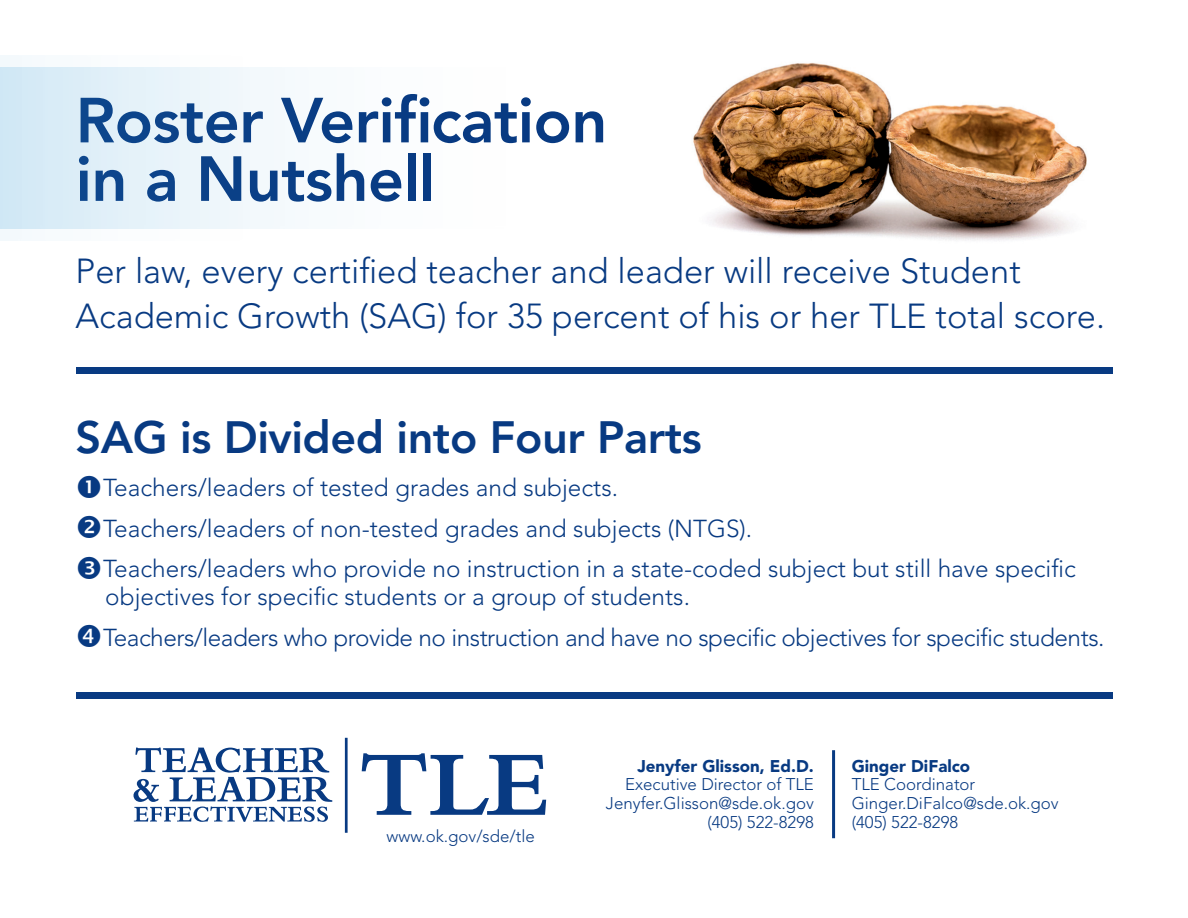
<style>
.page{position:relative;width:1188px;height:918px;background:#fff}
.page>*{position:absolute;margin:0;border:0;box-sizing:border-box;transform-origin:0 0}
.t1{font:800 63px "Avenir";letter-spacing:-.01em;color:#083a82}
.t2{font:800 44.85px "Avenir";letter-spacing:-.01em;color:#083a82}
.t3{font:300 34.5px "Avenir";color:#083a82}
.t4{font:300 24.3px/28.2px "Avenir";color:#083a82}
.t5{font:300 24.3px "Avenir";letter-spacing:-.02em;color:#083a82}
.t6{font:300 16.8px "Avenir";color:#083a82}
.t7{font:900 16.8px "Avenir";color:#083a82}
</style>
<div class="page">
<img style="left:693px;top:62px;width:394px;height:179px">
<svg style="left:134px;top:748px;width:198px;height:74px"></svg>
<svg style="left:362px;top:753px;width:184px;height:62px"></svg>
<hr style="left:345px;top:738px;width:3px;height:95px;background:#083a82">
<hr style="left:832px;top:750px;width:3px;height:88px;background:#083a82">
<div style="left:76px;top:693px;width:1036px;height:6px;background:#083a82"></div>
<div style="left:76px;top:367px;width:1036px;height:7px;background:#083a82"></div>
<div style="left:0;top:67px;width:600px;height:162px;background:linear-gradient(to right,#daecf7,#fff)"></div>
<p class="t1" style="left:76px;top:83px;width:533px">Roster Verification</p>
<p class="t1" style="left:76px;top:142px;width:361px">in a Nutshell</p>
<p class="t3" style="left:76px;top:251px;width:947px">Per law, every certified teacher and leader will receive Student</p>
<p class="t3" style="left:76px;top:296px;width:1031px">Academic Growth (SAG) for 35 percent of his or her TLE total score.</p>
<p class="t2" style="left:76px;top:411px;width:628px">SAG is Divided into Four Parts</p>
<p class="t4" style="left:103px;top:474px;width:517px">Teachers/leaders of tested grades and subjects.</p>
<p class="t4" style="left:103px;top:514px;width:651px">Teachers/leaders of non-tested grades and subjects (NTGS).</p>
<p class="t4" style="left:103px;top:555px;width:974px">Teachers/leaders who provide no instruction in a state-coded subject but still have specific objectives for specific students or a group of students.</p>
<p class="t5" style="left:103px;top:623px;width:1003px">Teachers/leaders who provide no instruction and have no specific objectives for specific students.</p>
<p class="t6" style="left:387px;top:826px;width:150px">www.ok.gov/sde/tle</p>
<p class="t7" style="left:637px;top:756px;width:178px">Jenyfer Glisson, Ed.D.</p>
<p class="t6" style="left:625px;top:775px;width:190px">Executive Director of TLE</p>
<p class="t6" style="left:606px;top:794px;width:210px">Jenyfer.Glisson@sde.ok.gov</p>
<p class="t6" style="left:707px;top:812px;width:108px">(405) 522-8298</p>
<p class="t7" style="left:852px;top:756px;width:120px">Ginger DiFalco</p>
<p class="t6" style="left:852px;top:775px;width:125px">TLE Coordinator</p>
<p class="t6" style="left:852px;top:794px;width:209px">Ginger.DiFalco@sde.ok.gov</p>
<p class="t6" style="left:852px;top:812px;width:108px">(405) 522-8298</p>
</div>
